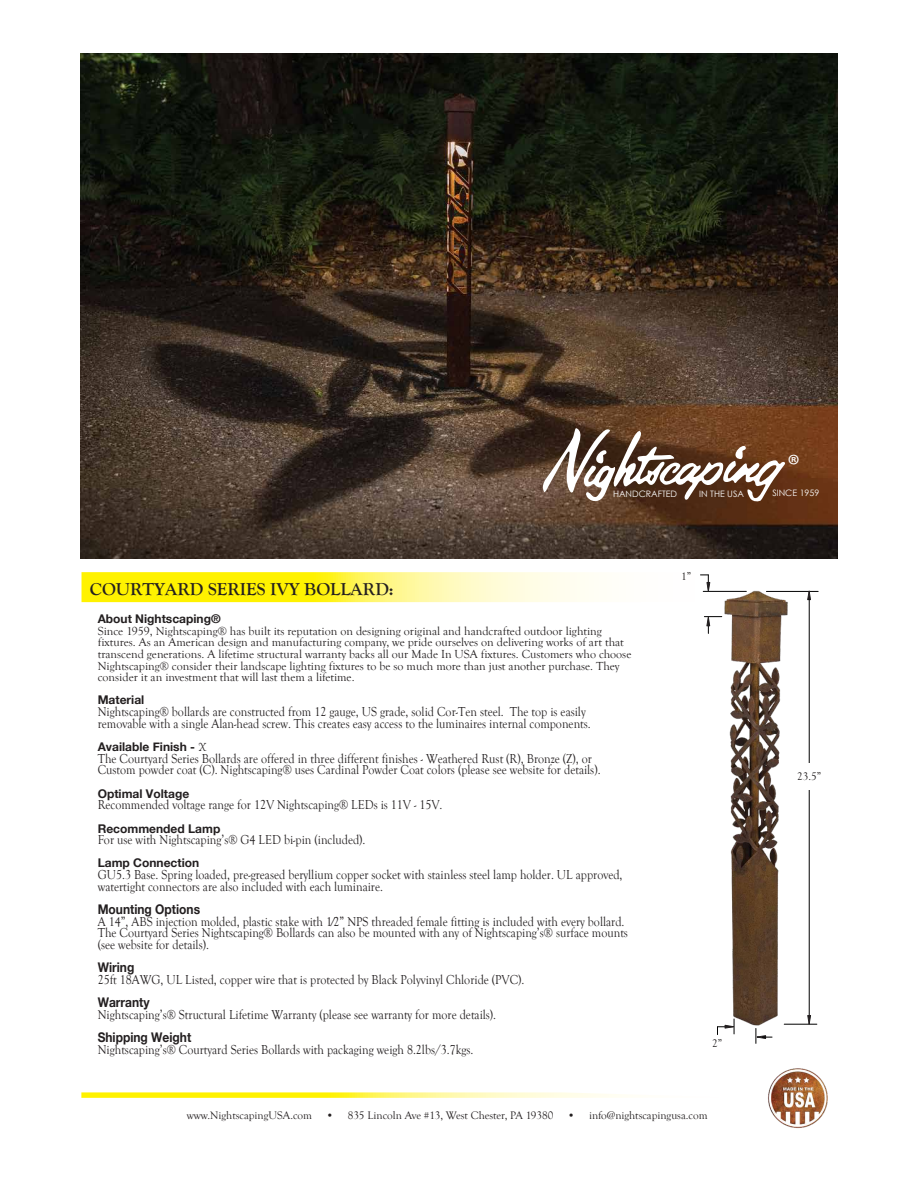
<style>
.page{position:relative;width:918px;height:1188px;background:#fff}
.page>*{position:absolute;margin:0;border:0;box-sizing:border-box;transform-origin:0 0}
.t1{font:29.7px "Myriad Pro";color:#fff}
.t2{font:700 18px "Goudy Old Style T";color:#231f20}
.t3{font:13.35px/11.7px "Goudy Old Style T";color:#231f20;scale:.9 1}
.t4{font:700 13.35px "Helvetica Neue";color:#231f20;scale:.9 1}
.t5{font:12px/11.7px "Goudy Old Style T";color:#231f20}
.t6{font:700 12px "Helvetica Neue";color:#231f20}
.t7{font:11.25px "Goudy Old Style T";color:#231f20}
.t8{font:8.85px "Century Gothic";color:#fff}
.s1{font-family:"Goudy Old Style T";font-weight:400;font-style:italic}
.s2{font-family:"Myriad Pro"}
</style>
<div class="page">
<img style="left:704px;top:582px;width:115px;height:462px">
<svg style="left:82px;top:572px;width:628px;height:30px"></svg>
<svg style="left:81px;top:1092px;width:547px;height:6px"></svg>
<img style="left:768px;top:1068px;width:60px;height:60px">
<img style="left:80px;top:53px;width:758px;height:505px">
<svg style="left:540px;top:427px;width:247px;height:75px"></svg>
<h1 class="t1" style="left:787px;top:446px;width:14px">®</h1>
<p class="t8" style="left:613px;top:488px;width:66px">HANDCRAFTED</p>
<p class="t8" style="left:699px;top:488px;width:46px">IN THE USA</p>
<p class="t8" style="left:772px;top:488px;width:48px">SINCE 1959</p>
<h2 class="t2" style="left:90px;top:579px;width:305px">COURTYARD SERIES IVY BOLLARD:</h2>
<p class="t6" style="left:98px;top:609px;width:124px">About Nightscaping®</p>
<p class="t5" style="left:98px;top:625px;width:535px">Since 1959, Nightscaping® has built its reputation on designing original and handcrafted outdoor lighting fixtures. As an American design and manufacturing company, we pride ourselves on delivering works of art that transcend generations. A lifetime structural warranty backs all our Made In USA fixtures. Customers who choose Nightscaping® consider their landscape lighting fixtures to be so much more than just another purchase. They consider it an investment that will last them a lifetime.</p>
<p class="t6" style="left:98px;top:691px;width:48px">Material</p>
<p class="t3" style="left:98px;top:706px;width:549px">Nightscaping® bollards are constructed from 12 gauge, US grade, solid Cor-Ten steel. The top is easily removable with a single Alan-head screw. This creates easy access to the luminaires internal components.</p>
<p class="t6" style="left:98px;top:737px;width:110px">Available Finish - <span class="s1">X</span></p>
<p class="t3" style="left:98px;top:753px;width:560px">The Courtyard Series Bollards are offered in three different finishes - Weathered Rust (R), Bronze (Z), or<br>Custom powder coat (C). Nightscaping® uses Cardinal Powder Coat colors (please see website for details).</p>
<p class="t6" style="left:98px;top:784px;width:93px">Optimal Voltage</p>
<p class="t3" style="left:98px;top:799px;width:384px">Recommended voltage range for 12V Nightscaping® LEDs is 11V - 15V.</p>
<p class="t6" style="left:98px;top:819px;width:124px">Recommended Lamp</p>
<p class="t3" style="left:98px;top:834px;width:299px">For use with Nightscaping’s® G4 LED bi-pin (included).</p>
<p class="t6" style="left:98px;top:854px;width:103px">Lamp Connection</p>
<p class="t3" style="left:98px;top:869px;width:585px">GU5.3 Base. Spring loaded, pre-greased beryllium copper socket with stainless steel lamp holder. UL approved, watertight connectors are also included with each luminaire.</p>
<p class="t4" style="left:98px;top:899px;width:115px">Mounting Options</p>
<p class="t3" style="left:98px;top:916px;width:591px">A 14”, ABS injection molded, plastic stake with 1<span class="s2">⁄</span>2” NPS threaded female fitting is included with every bollard.<br>The Courtyard Series Nightscaping® Bollards can also be mounted with any of Nightscaping’s® surface mounts (see website for details).</p>
<p class="t4" style="left:98px;top:957px;width:42px">Wiring</p>
<p class="t3" style="left:98px;top:974px;width:476px">25ft 18AWG, UL Listed, copper wire that is protected by Black Polyvinyl Chloride (PVC).</p>
<p class="t4" style="left:98px;top:992px;width:59px">Warranty</p>
<p class="t3" style="left:98px;top:1009px;width:444px">Nightscaping’s® Structural Lifetime Warranty (please see warranty for more details).</p>
<p class="t4" style="left:98px;top:1027px;width:105px">Shipping Weight</p>
<p class="t3" style="left:98px;top:1044px;width:419px">Nightscaping’s® Courtyard Series Bollards with packaging weigh 8.2lbs/3.7kgs.</p>
<p class="t7" style="left:681px;top:570px;width:12px">1”</p>
<p class="t7" style="left:712px;top:1037px;width:12px">2”</p>
<p class="t7" style="left:187px;top:1109px;width:127px">www.NightscapingUSA.com</p>
<p class="t7" style="left:326px;top:1109px;width:229px">• 835 Lincoln Ave #13, West Chester, PA 19380</p>
<p class="t7" style="left:568px;top:1109px;width:142px">• info@nightscapingusa.com</p>
<p class="t7" style="left:797px;top:770px;width:26px">23.5”</p>
</div>
